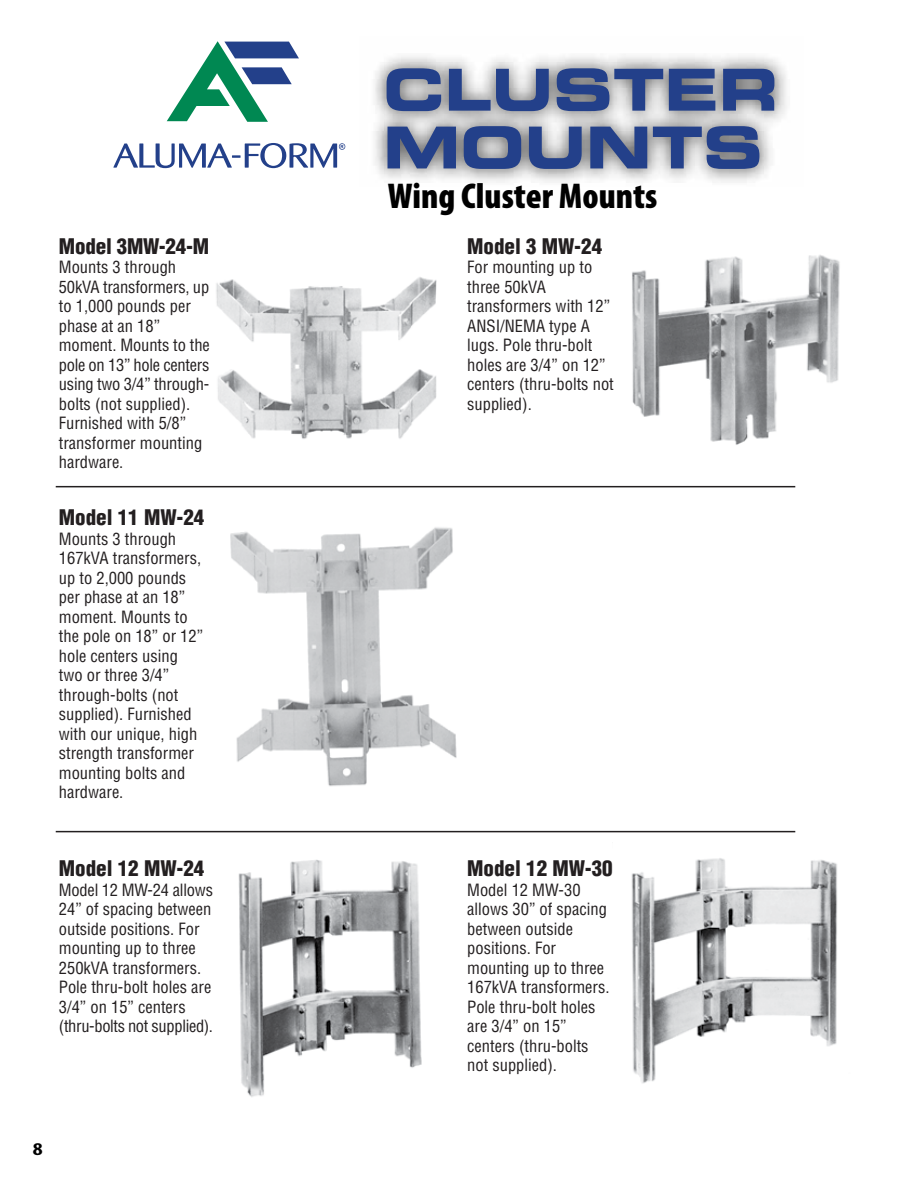
<style>
.page{position:relative;width:918px;height:1188px;background:#fff}
.page>*{position:absolute;margin:0;border:0;box-sizing:border-box;transform-origin:0 0}
.t1{font:57.75px/57.8px "Eurostile Bold Extended Two";color:#23408a}
.t2{font:900 condensed 36px "Myriad Pro";color:#000}
.t3{font:900 condensed 21px "Helvetica";color:#231f20}
.t4{font:700 condensed 18px "Myriad Pro";color:#000;scale:1.29 1}
.t5{font:condensed 16.5px/19.5px "Helvetica";color:#231f20}
</style>
<div class="page">
<svg style="left:167px;top:41px;width:132px;height:81px"></svg>
<svg style="left:113px;top:143px;width:232px;height:25px"></svg>
<img style="left:375px;top:56px;width:412px;height:127px">
<img style="left:631px;top:858px;width:207px;height:226px">
<img style="left:230px;top:527px;width:227px;height:260px">
<img style="left:632px;top:255px;width:208px;height:190px">
<img style="left:216px;top:277px;width:221px;height:162px">
<hr style="left:56px;top:486px;width:739px;height:1px;background:#231f20">
<hr style="left:56px;top:831px;width:739px;height:1px;background:#231f20">
<img style="left:238px;top:859px;width:184px;height:238px">
<p class="t3" style="left:59px;top:233px;width:152px">Model 3MW-24-M</p>
<p class="t5" style="left:59px;top:257px;width:152px">Mounts 3 through<br>50kVA transformers, up to 1,000 pounds per phase at an 18” moment. Mounts to the pole on 13” hole centers using two 3/4” through&shy;bolts (not supplied).<br>Furnished with 5/8” transformer mounting hardware.</p>
<p class="t3" style="left:59px;top:505px;width:147px">Model 11 MW-24</p>
<p class="t5" style="left:59px;top:529px;width:146px">Mounts 3 through<br>167kVA transformers, up to 2,000 pounds per phase at an 18” moment. Mounts to the pole on 18” or 12” hole centers using two or three 3/4” through-bolts (not supplied). Furnished with our unique, high strength transformer mounting bolts and hardware.</p>
<p class="t3" style="left:59px;top:855px;width:147px">Model 12 MW-24</p>
<p class="t5" style="left:59px;top:880px;width:156px">Model 12 MW-24 allows<br>24” of spacing between outside positions. For mounting up to three<br>250kVA transformers.<br>Pole thru-bolt holes are<br>3/4” on 15” centers (thru-bolts not supplied).</p>
<p class="t4" style="left:33px;top:1138px;width:9px">8</p>
<h1 class="t1" style="left:383px;top:60px;width:397px">CLUSTER<br>MOUNTS</h1>
<h2 class="t2" style="left:388px;top:176px;width:271px">Wing Cluster Mounts</h2>
<p class="t3" style="left:467px;top:233px;width:136px">Model 3 MW-24</p>
<p class="t5" style="left:467px;top:257px;width:148px">For mounting up to three 50kVA transformers with 12”<br>ANSI/NEMA type A lugs. Pole thru-bolt holes are 3/4” on 12” centers (thru-bolts not supplied).</p>
<p class="t3" style="left:467px;top:855px;width:147px">Model 12 MW-30</p>
<p class="t5" style="left:467px;top:880px;width:144px">Model 12 MW-30 allows 30” of spacing between outside positions. For mounting up to three<br>167kVA transformers.<br>Pole thru-bolt holes are 3/4” on 15” centers (thru-bolts not supplied).</p>
</div>
